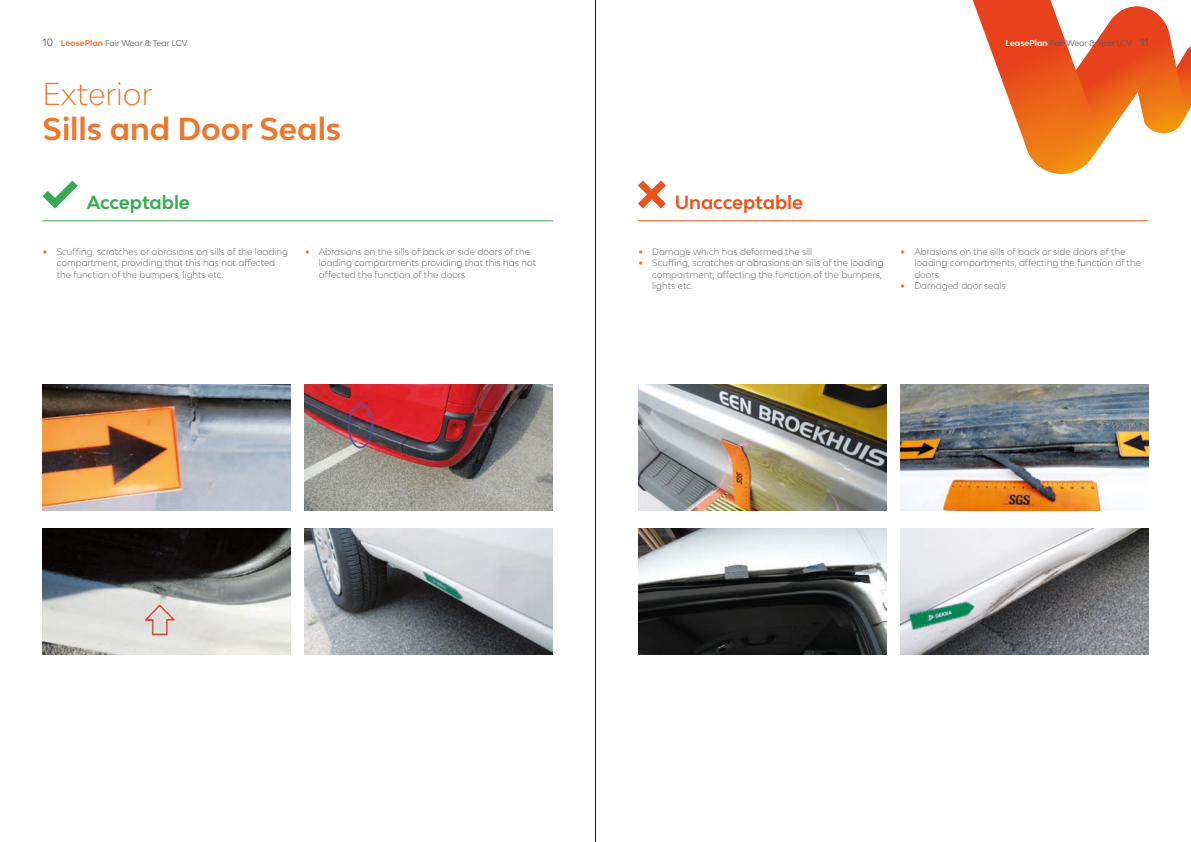
<style>
.page{position:relative;width:1191px;height:842px;background:#fff}
.page>*{position:absolute;margin:0;border:0;box-sizing:border-box;transform-origin:0 0}
.t1{font:700 30px "Lease Plan";color:#ef772c}
.t2{font:300 30px "Lease Plan";color:#ef772c}
.t3{font:700 18px "Lease Plan";letter-spacing:-.005em;color:#ea541b}
.t4{font:700 18px "Lease Plan";letter-spacing:-.01em;color:#36ab51}
.t5{font:300 9px/11.5px "Lease Plan";color:#575960}
.t6{font:8px "Lease Plan";color:#575960}
.s1{font-size:10px}
.s2{font-weight:700;color:#ef772c}
.s3{font-weight:700;color:#fff}
.s4{font-weight:700;font-size:13px;color:#ee7319}
</style>
<div class="page">
<svg style="left:972px;top:0;width:219px;height:174px"></svg>
<img style="left:638px;top:384px;width:248px;height:126px">
<img style="left:900px;top:384px;width:248px;height:126px">
<img style="left:638px;top:528px;width:248px;height:126px">
<img style="left:900px;top:528px;width:248px;height:126px">
<img style="left:43px;top:384px;width:248px;height:126px">
<img style="left:305px;top:384px;width:248px;height:126px">
<img style="left:305px;top:528px;width:248px;height:126px">
<img style="left:43px;top:528px;width:248px;height:126px">
<svg style="left:43px;top:181px;width:35px;height:28px"></svg>
<svg style="left:638px;top:180px;width:28px;height:28px"></svg>
<hr style="left:43px;top:220px;width:510px;height:1px;background:#36ab51">
<hr style="left:638px;top:220px;width:510px;height:1px;background:#ea541b">
<hr style="left:595px;top:0;width:1px;height:842px;background:#1d1d1b">
<p class="t6" style="left:43px;top:38px;width:147px"><span class="s1">10</span> <span class="s2">LeasePlan</span> Fair Wear &amp; Tear LCV</p>
<p class="t6" style="left:1005px;top:38px;width:144px"><span class="s3">LeasePlan</span> Fair Wear &amp; Tear LCV <span class="s1">11</span></p>
<h1 class="t2" style="left:43px;top:74px;width:111px">Exterior</h1>
<h1 class="t1" style="left:43px;top:109px;width:300px">Sills and Door Seals</h1>
<h2 class="t4" style="left:87px;top:190px;width:105px">Acceptable</h2>
<h2 class="t3" style="left:675px;top:190px;width:130px">Unacceptable</h2>
<p class="t5" style="left:57px;top:245px;width:233px;text-indent:-14px"><span class="s4">•</span> Scuffing, scratches or abrasions on sills of the loading compartment, providing that this has not affected the function of the bumpers, lights etc.</p>
<p class="t5" style="left:319px;top:245px;width:219px;text-indent:-14px"><span class="s4">•</span> Abrasions on the sills of back or side doors of the loading compartments providing that this has not affected the function of the doors</p>
<p class="t5" style="left:638px;top:245px;width:176px"><span class="s4">•</span> Damage which has deformed the sill</p>
<p class="t5" style="left:652px;top:257px;width:233px;text-indent:-14px"><span class="s4">•</span> Scuffing, scratches or abrasions on sills of the loading compartment, affecting the function of the bumpers, lights etc.</p>
<p class="t5" style="left:914px;top:245px;width:228px;text-indent:-14px"><span class="s4">•</span> Abrasions on the sills of back or side doors of the loading compartments, affecting the function of the doors</p>
<p class="t5" style="left:900px;top:280px;width:107px"><span class="s4">•</span> Damaged door seals</p>
</div>
